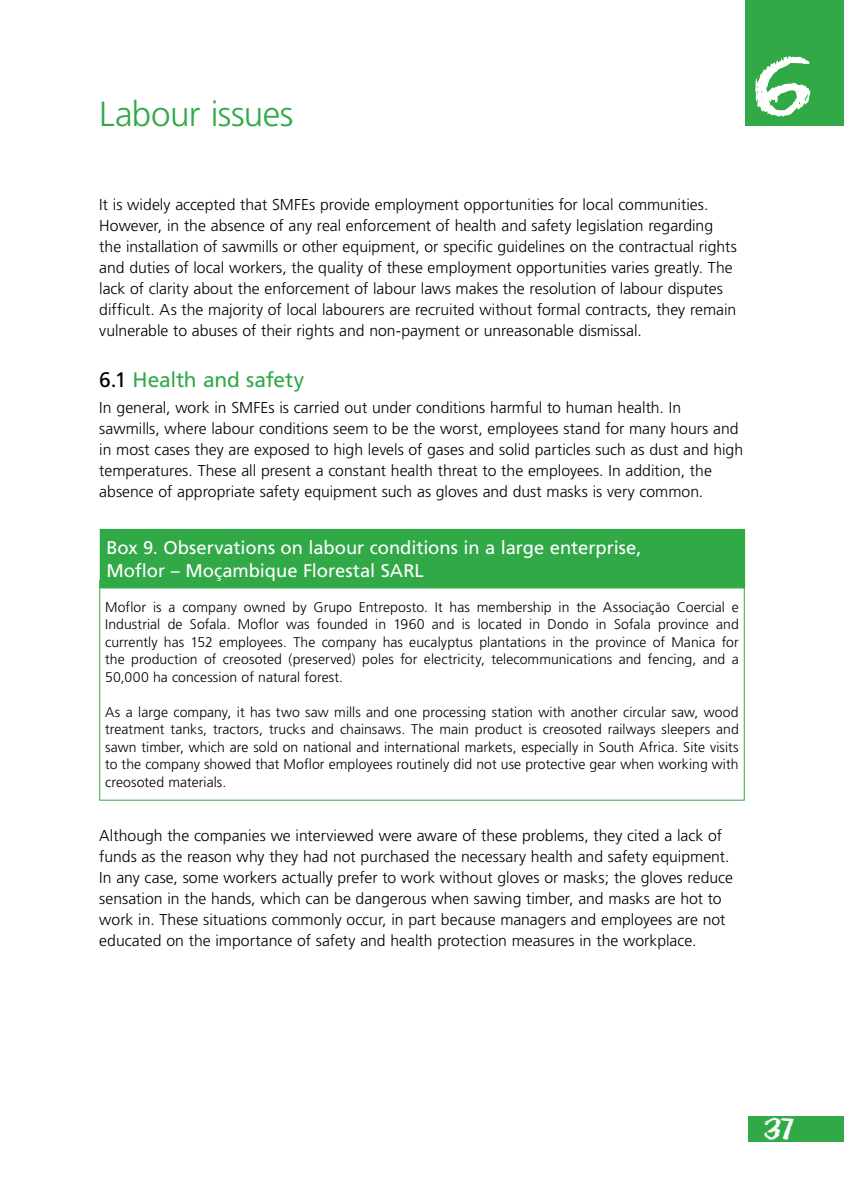
<style>
.page{position:relative;width:844px;height:1191px;background:#fff}
.page>*{position:absolute;margin:0;border:0;box-sizing:border-box;transform-origin:0 0}
.t1{font:77px "Eraser Dust";color:#fff}
.t2{font:300 35px "Frutiger";letter-spacing:-.015em;color:#31a947}
.t3{font:28px "Eraser Dust";color:#fff}
.t4{font:21px "Frutiger";letter-spacing:-.01em;color:#31a947}
.t5{font:18.38px/22.8px "Frutiger";letter-spacing:-.005em;color:#fff}
.t6{font:300 15.75px/21px "Frutiger";color:#000}
.t7{font:300 14px/17.5px "Frutiger";letter-spacing:.005em;color:#000;text-align:justify}
.s1{color:#000}
</style>
<div class="page">
<div style="left:748px;top:1116px;width:95px;height:25px;background:#31a947"></div>
<div style="left:744px;top:0;width:99px;height:125px;background:#31a947"></div>
<div style="left:101px;top:530px;width:643px;height:57px;background:#31a947"></div>
<div style="left:100px;top:529px;width:645px;height:59px;border:2px solid #31a947"></div>
<h2 class="t2" style="left:99px;top:94px;width:195px">Labour issues</h2>
<h1 class="t1" style="left:753px;top:29px;width:59px">6</h1>
<p class="t6" style="left:99px;top:194px;width:638px">It is widely accepted that SMFEs provide employment opportunities for local communities.<br>However, in the absence of any real enforcement of health and safety legislation regarding the installation of sawmills or other equipment, or specific guidelines on the contractual rights and duties of local workers, the quality of these employment opportunities varies greatly. The lack of clarity about the enforcement of labour laws makes the resolution of labour disputes difficult. As the majority of local labourers are recruited without formal contracts, they remain vulnerable to abuses of their rights and non-payment or unreasonable dismissal.</p>
<h3 class="t4" style="left:99px;top:367px;width:206px"><span class="s1">6.1</span> Health and safety</h3>
<p class="t6" style="left:99px;top:397px;width:645px">In general, work in SMFEs is carried out under conditions harmful to human health. In sawmills, where labour conditions seem to be the worst, employees stand for many hours and in most cases they are exposed to high levels of gases and solid particles such as dust and high temperatures. These all present a constant health threat to the employees. In addition, the absence of appropriate safety equipment such as gloves and dust masks is very common.</p>
<p class="t5" style="left:106px;top:536px;width:536px">Box 9. Observations on labour conditions in a large enterprise,<br>Moflor – Moçambique Florestal SARL</p>
<p class="t7" style="left:105px;top:598px;width:635px">Moflor is a company owned by Grupo Entreposto. It has membership in the Associação Coercial e Industrial de Sofala. Moflor was founded in 1960 and is located in Dondo in Sofala province and currently has 152 employees. The company has eucalyptus plantations in the province of Manica for the production of creosoted (preserved) poles for electricity, telecommunications and fencing, and a 50,000 ha concession of natural forest.</p>
<p class="t7" style="left:105px;top:703px;width:635px">As a large company, it has two saw mills and one processing station with another circular saw, wood treatment tanks, tractors, trucks and chainsaws. The main product is creosoted railways sleepers and sawn timber, which are sold on national and international markets, especially in South Africa. Site visits to the company showed that Moflor employees routinely did not use protective gear when working with creosoted materials.</p>
<p class="t6" style="left:99px;top:825px;width:635px">Although the companies we interviewed were aware of these problems, they cited a lack of funds as the reason why they had not purchased the necessary health and safety equipment.<br>In any case, some workers actually prefer to work without gloves or masks; the gloves reduce sensation in the hands, which can be dangerous when sawing timber, and masks are hot to work in. These situations commonly occur, in part because managers and employees are not educated on the importance of safety and health protection measures in the workplace.</p>
<h3 class="t3" style="left:763px;top:1108px;width:17px">37</h3>
</div>
